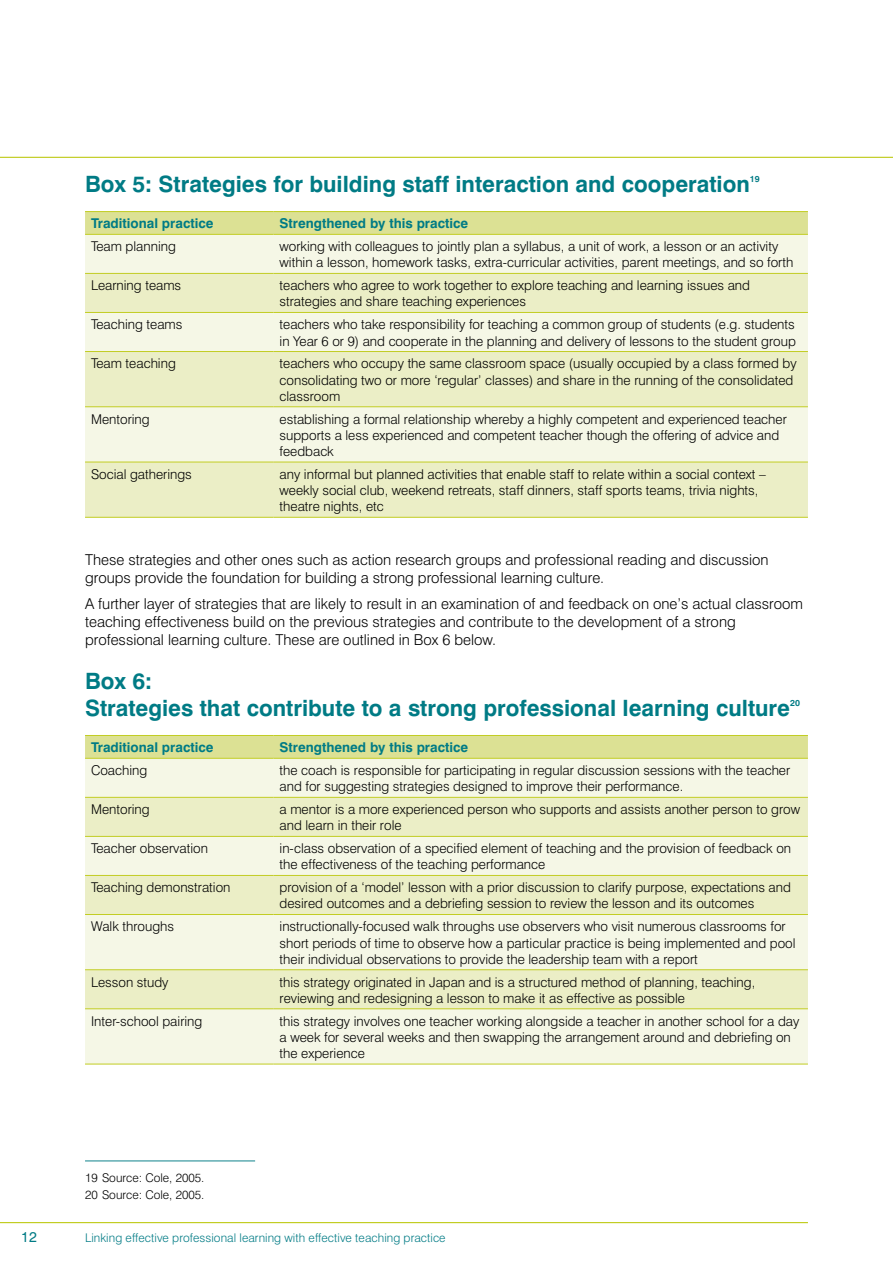
<style>
.page{position:relative;width:893px;height:1263px;background:#fff}
.page>*{position:absolute;margin:0;border:0;box-sizing:border-box;transform-origin:0 0}
.t1{font:700 22.5px/27px "Swiss 721 BT";color:#007b85}
.t2{font:300 15px/18px "Swiss 721 BT";color:#000}
.t3{font:14.25px "Swiss 721 BT";color:#007b85}
.t4{font:300 13.5px/16.2px "Swiss 721 BT";color:#000}
.t5{font:700 13.5px "Swiss 721 BT";color:#007b85}
.t6{font:300 12px "Swiss 721 BT";letter-spacing:.005em;color:#007b85}
.t7{font:300 12px/17.1px "Swiss 721 BT";color:#000}
.t8{font:700 8.7px "Swiss 721 BT";color:#007b85}
</style>
<div class="page">
<hr style="left:0;top:157px;width:893px;height:1px;background:#c2cd23">
<hr style="left:0;top:1222px;width:808px;height:1px;background:#c2cd23">
<div style="left:85px;top:212px;width:723px;height:22px;background:#dce194"></div>
<div style="left:85px;top:235px;width:723px;height:38px;background:#f5f7e6"></div>
<svg style="left:85px;top:274px;width:723px;height:243px;background:#eef1d1"></svg>
<hr style="left:85px;top:211px;width:189px;height:1px;background:#c2cd23">
<hr style="left:274px;top:211px;width:534px;height:1px;background:#c2cd23">
<hr style="left:85px;top:234px;width:189px;height:1px;background:#c2cd23">
<hr style="left:274px;top:234px;width:534px;height:1px;background:#c2cd23">
<hr style="left:85px;top:273px;width:189px;height:1px;background:#c2cd23">
<hr style="left:274px;top:273px;width:534px;height:1px;background:#c2cd23">
<hr style="left:85px;top:312px;width:189px;height:1px;background:#c2cd23">
<hr style="left:274px;top:312px;width:534px;height:1px;background:#c2cd23">
<hr style="left:85px;top:351px;width:189px;height:1px;background:#c2cd23">
<hr style="left:274px;top:351px;width:534px;height:1px;background:#c2cd23">
<hr style="left:85px;top:406px;width:189px;height:1px;background:#c2cd23">
<hr style="left:274px;top:406px;width:534px;height:1px;background:#c2cd23">
<hr style="left:85px;top:462px;width:189px;height:1px;background:#c2cd23">
<hr style="left:274px;top:462px;width:534px;height:1px;background:#c2cd23">
<hr style="left:85px;top:517px;width:189px;height:1px;background:#c2cd23">
<hr style="left:274px;top:517px;width:534px;height:1px;background:#c2cd23">
<div style="left:85px;top:736px;width:723px;height:22px;background:#dce194"></div>
<div style="left:85px;top:759px;width:723px;height:304px;background:#f5f7e6"></div>
<svg style="left:85px;top:798px;width:723px;height:210px;background:#eff1d3"></svg>
<hr style="left:85px;top:735px;width:189px;height:1px;background:#c2cd23">
<hr style="left:274px;top:735px;width:534px;height:1px;background:#c2cd23">
<hr style="left:85px;top:758px;width:189px;height:1px;background:#c2cd23">
<hr style="left:274px;top:758px;width:534px;height:1px;background:#c2cd23">
<hr style="left:85px;top:1063px;width:189px;height:1px;background:#c2cd23">
<hr style="left:274px;top:1063px;width:534px;height:1px;background:#c2cd23">
<hr style="left:85px;top:797px;width:189px;height:1px;background:#c2cd23">
<hr style="left:274px;top:797px;width:534px;height:1px;background:#c2cd23">
<hr style="left:85px;top:836px;width:189px;height:1px;background:#c2cd23">
<hr style="left:274px;top:836px;width:534px;height:1px;background:#c2cd23">
<hr style="left:85px;top:875px;width:189px;height:1px;background:#c2cd23">
<hr style="left:274px;top:875px;width:534px;height:1px;background:#c2cd23">
<hr style="left:85px;top:914px;width:189px;height:1px;background:#c2cd23">
<hr style="left:274px;top:914px;width:534px;height:1px;background:#c2cd23">
<hr style="left:85px;top:969px;width:189px;height:1px;background:#c2cd23">
<hr style="left:274px;top:969px;width:534px;height:1px;background:#c2cd23">
<hr style="left:85px;top:1008px;width:189px;height:1px;background:#c2cd23">
<hr style="left:274px;top:1008px;width:534px;height:1px;background:#c2cd23">
<hr style="left:85px;top:1160px;width:170px;height:1px;background:#007b85">
<h1 class="t1" style="left:85px;top:171px;width:666px">Box 5: Strategies for building staff interaction and cooperation</h1>
<p class="t8" style="left:750px;top:174px;width:11px">19</p>
<p class="t5" style="left:91px;top:215px;width:124px">Traditional practice</p>
<p class="t5" style="left:280px;top:215px;width:190px">Strengthened by this practice</p>
<p class="t4" style="left:91px;top:238px;width:86px">Team planning</p>
<p class="t4" style="left:280px;top:238px;width:515px">working with colleagues to jointly plan a syllabus, a unit of work, a lesson or an activity within a lesson, homework tasks, extra-curricular activities, parent meetings, and so forth</p>
<p class="t4" style="left:91px;top:277px;width:92px">Learning teams</p>
<p class="t4" style="left:280px;top:277px;width:472px">teachers who agree to work together to explore teaching and learning issues and strategies and share teaching experiences</p>
<p class="t4" style="left:91px;top:316px;width:93px">Teaching teams</p>
<p class="t4" style="left:280px;top:316px;width:518px">teachers who take responsibility for teaching a common group of students (e.g. students in Year 6 or 9) and cooperate in the planning and delivery of lessons to the student group</p>
<p class="t4" style="left:91px;top:355px;width:86px">Team teaching</p>
<p class="t4" style="left:280px;top:355px;width:519px">teachers who occupy the same classroom space (usually occupied by a class formed by consolidating two or more ‘regular’ classes) and share in the running of the consolidated classroom</p>
<p class="t4" style="left:91px;top:411px;width:60px">Mentoring</p>
<p class="t4" style="left:280px;top:411px;width:509px">establishing a formal relationship whereby a highly competent and experienced teacher supports a less experienced and competent teacher though the offering of advice and feedback</p>
<p class="t4" style="left:91px;top:466px;width:102px">Social gatherings</p>
<p class="t4" style="left:280px;top:466px;width:488px">any informal but planned activities that enable staff to relate within a social context – weekly social club, weekend retreats, staff dinners, staff sports teams, trivia nights, theatre nights, etc</p>
<p class="t2" style="left:85px;top:550px;width:685px">These strategies and other ones such as action research groups and professional reading and discussion groups provide the foundation for building a strong professional learning culture.</p>
<p class="t2" style="left:85px;top:595px;width:719px">A further layer of strategies that are likely to result in an examination of and feedback on one’s actual classroom teaching effectiveness build on the previous strategies and contribute to the development of a strong professional learning culture. These are outlined in Box 6 below.</p>
<h1 class="t1" style="left:85px;top:667px;width:706px">Box 6:<br>Strategies that contribute to a strong professional learning culture</h1>
<p class="t8" style="left:790px;top:698px;width:11px">20</p>
<p class="t5" style="left:91px;top:739px;width:124px">Traditional practice</p>
<p class="t5" style="left:280px;top:739px;width:190px">Strengthened by this practice</p>
<p class="t4" style="left:91px;top:762px;width:58px">Coaching</p>
<p class="t4" style="left:280px;top:762px;width:512px">the coach is responsible for participating in regular discussion sessions with the teacher and for suggesting strategies designed to improve their performance.</p>
<p class="t4" style="left:91px;top:801px;width:60px">Mentoring</p>
<p class="t4" style="left:280px;top:801px;width:522px">a mentor is a more experienced person who supports and assists another person to grow and learn in their role</p>
<p class="t4" style="left:91px;top:840px;width:118px">Teacher observation</p>
<p class="t4" style="left:280px;top:840px;width:513px">in-class observation of a specified element of teaching and the provision of feedback on the effectiveness of the teaching performance</p>
<p class="t4" style="left:91px;top:879px;width:141px">Teaching demonstration</p>
<p class="t4" style="left:280px;top:879px;width:513px">provision of a ‘model’ lesson with a prior discussion to clarify purpose, expectations and desired outcomes and a debriefing session to review the lesson and its outcomes</p>
<p class="t4" style="left:91px;top:918px;width:85px">Walk throughs</p>
<p class="t4" style="left:280px;top:918px;width:517px">instructionally-focused walk throughs use observers who visit numerous classrooms for short periods of time to observe how a particular practice is being implemented and pool their individual observations to provide the leadership team with a report</p>
<p class="t4" style="left:91px;top:973px;width:79px">Lesson study</p>
<p class="t4" style="left:280px;top:973px;width:477px">this strategy originated in Japan and is a structured method of planning, teaching, reviewing and redesigning a lesson to make it as effective as possible</p>
<p class="t4" style="left:91px;top:1012px;width:113px">Inter-school pairing</p>
<p class="t4" style="left:280px;top:1012px;width:521px">this strategy involves one teacher working alongside a teacher in another school for a day a week for several weeks and then swapping the arrangement around and debriefing on the experience</p>
<p class="t7" style="left:85px;top:1169px;width:121px">19 Source: Cole, 2005.<br>20 Source: Cole, 2005.</p>
<p class="t3" style="left:21px;top:1228px;width:17px">12</p>
<p class="t6" style="left:85px;top:1230px;width:362px">Linking effective professional learning with effective teaching practice</p>
</div>
